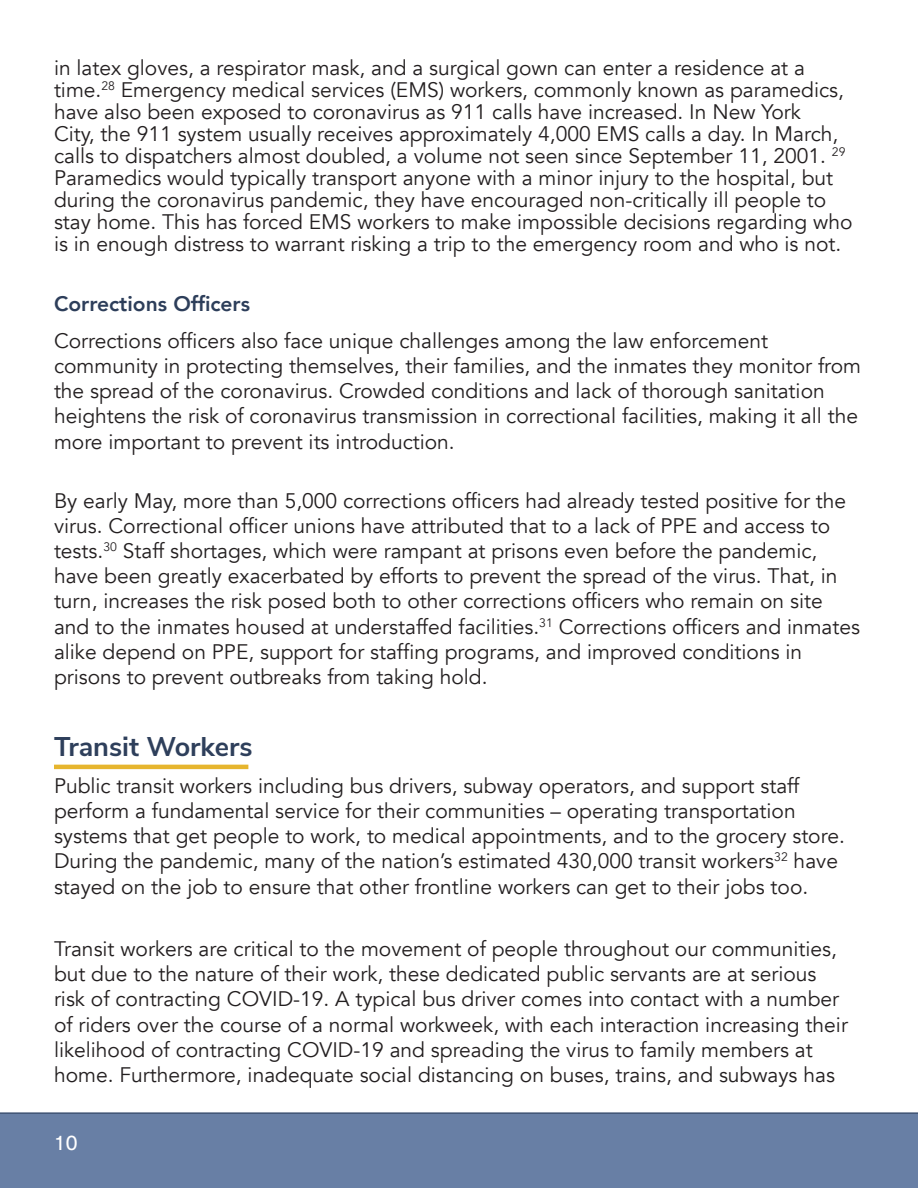
<style>
.page{position:relative;width:918px;height:1188px;background:#fff}
.page>*{position:absolute;margin:0;border:0;box-sizing:border-box;transform-origin:0 0}
.t1{font:700 27px "Nunito Sans";color:#2e3f5b}
.t2{font:21px/25.2px "Avenir";color:#231f20}
.t3{font:800 21px "Avenir";color:#2d3e5a}
.t4{font:21px "Neue Haas Unica W1 G";color:#fff}
</style>
<div class="page">
<div style="left:0;top:1112px;width:918px;height:76px;background:#687fa5"></div>
<hr style="left:54px;top:765px;width:194px;height:4px;background:#e6b52e">
<p class="t2" style="left:54px;top:57px;width:800px;line-height:22px">in latex gloves, a respirator mask, and a surgical gown can enter a residence at a time.<sup>28</sup> Emergency medical services (EMS) workers, commonly known as paramedics, have also been exposed to coronavirus as 911 calls have increased. In New York<br>City, the 911 system usually receives approximately 4,000 EMS calls a day. In March, calls to dispatchers almost doubled, a volume not seen since September 11, 2001. <sup>29<br></sup>Paramedics would typically transport anyone with a minor injury to the hospital, but during the coronavirus pandemic, they have encouraged non-critically ill people to stay home. This has forced EMS workers to make impossible decisions regarding who is in enough distress to warrant risking a trip to the emergency room and who is not.</p>
<p class="t3" style="left:54px;top:287px;width:198px">Corrections Officers</p>
<p class="t2" style="left:54px;top:328px;width:809px">Corrections officers also face unique challenges among the law enforcement community in protecting themselves, their families, and the inmates they monitor from the spread of the coronavirus. Crowded conditions and lack of thorough sanitation heightens the risk of coronavirus transmission in correctional facilities, making it all the more important to prevent its introduction.</p>
<p class="t2" style="left:54px;top:488px;width:808px">By early May, more than 5,000 corrections officers had already tested positive for the virus. Correctional officer unions have attributed that to a lack of PPE and access to tests.<sup>30</sup> Staff shortages, which were rampant at prisons even before the pandemic, have been greatly exacerbated by efforts to prevent the spread of the virus. That, in turn, increases the risk posed both to other corrections officers who remain on site and to the inmates housed at understaffed facilities.<sup>31</sup> Corrections officers and inmates alike depend on PPE, support for staffing programs, and improved conditions in prisons to prevent outbreaks from taking hold.</p>
<p class="t1" style="left:54px;top:726px;width:200px">Transit Workers</p>
<p class="t2" style="left:54px;top:773px;width:792px">Public transit workers including bus drivers, subway operators, and support staff perform a fundamental service for their communities – operating transportation systems that get people to work, to medical appointments, and to the grocery store.<br>During the pandemic, many of the nation’s estimated 430,000 transit workers<sup>32</sup> have stayed on the job to ensure that other frontline workers can get to their jobs too.</p>
<p class="t2" style="left:54px;top:937px;width:795px">Transit workers are critical to the movement of people throughout our communities, but due to the nature of their work, these dedicated public servants are at serious risk of contracting COVID-19. A typical bus driver comes into contact with a number of riders over the course of a normal workweek, with each interaction increasing their likelihood of contracting COVID-19 and spreading the virus to family members at home. Furthermore, inadequate social distancing on buses, trains, and subways has</p>
<p class="t4" style="left:54px;top:1127px;width:25px">10</p>
</div>
